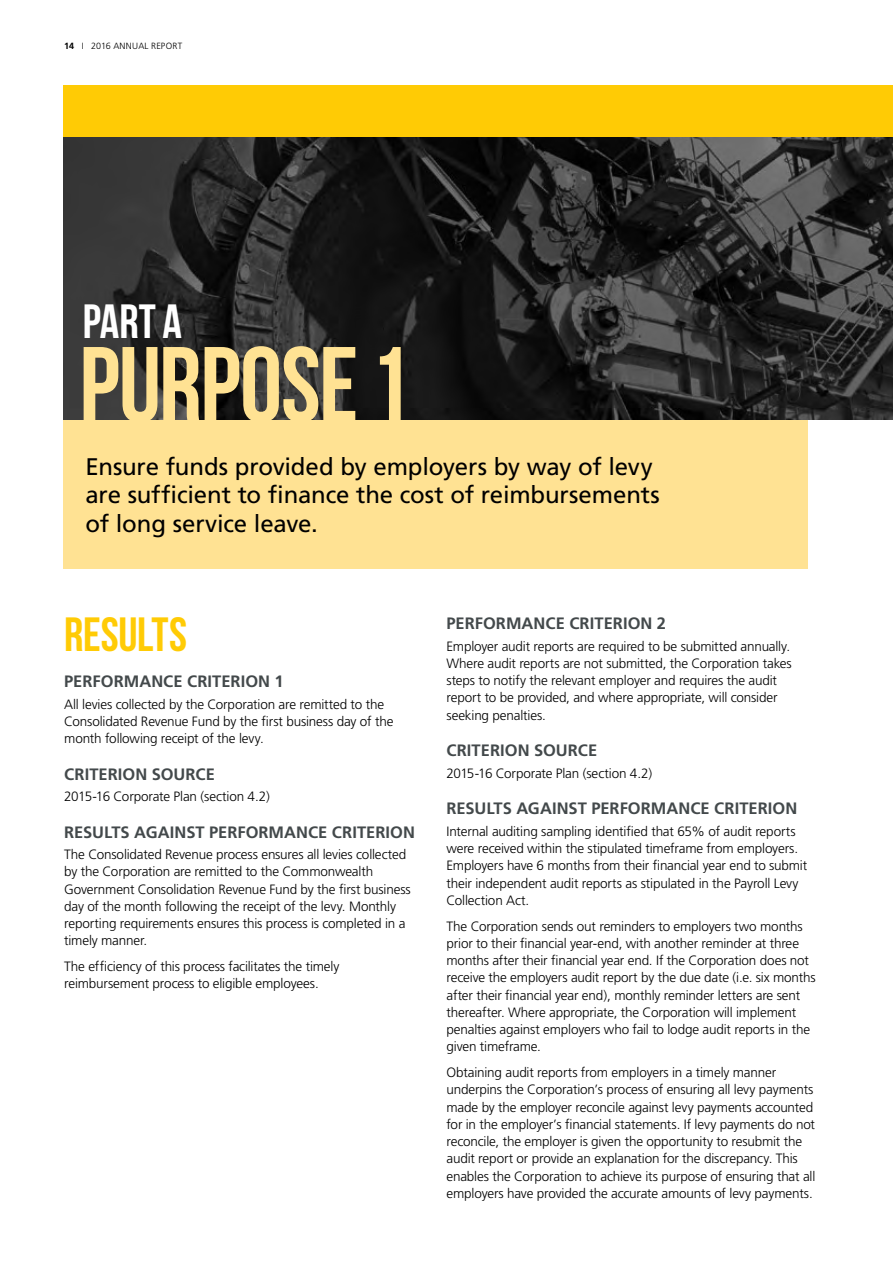
<style>
.page{position:relative;width:893px;height:1263px;background:#fff}
.page>*{position:absolute;margin:0;border:0;box-sizing:border-box;transform-origin:0 0}
.t1{font:106.5px "Bebas Neue";letter-spacing:-.015em;color:#ffe293}
.t2{font:48px "Bebas Neue";letter-spacing:-.005em;color:#ffcb05}
.t3{font:48px "Bebas Neue";color:#fff}
.t4{font:24px/28.5px "Frutiger";letter-spacing:-.005em;color:#000}
.t5{font:700 16.5px "Frutiger CE";color:#43494b}
.t6{font:300 13.5px/17.2px "Frutiger";letter-spacing:-.01em;color:#000}
.t7{font:300 9px "Frutiger";letter-spacing:.025em;color:#000}
.s1{font-family:"Frutiger CE";font-weight:700}
</style>
<div class="page">
<img style="left:64px;top:136px;width:829px;height:284px">
<div style="left:64px;top:420px;width:744px;height:149px;background:#ffe293"></div>
<div style="left:64px;top:85px;width:829px;height:51px;background:#ffcb05"></div>
<p class="t7" style="left:64px;top:41px;width:119px"><span class="s1">14</span> I 2016 ANNUAL REPORT</p>
<h2 class="t3" style="left:83px;top:295px;width:101px">PART A</h2>
<h1 class="t1" style="left:79px;top:326px;width:333px">PURPOSE 1</h1>
<h3 class="t4" style="left:85px;top:452px;width:576px">Ensure funds provided by employers by way of levy are sufficient to finance the cost of reimbursements of long service leave.</h3>
<h2 class="t2" style="left:64px;top:608px;width:124px">RESULTS</h2>
<p class="t5" style="left:64px;top:671px;width:221px">PERFORMANCE CRITERION 1</p>
<p class="t6" style="left:64px;top:695px;width:331px">All levies collected by the Corporation are remitted to the<br>Consolidated Revenue Fund by the first business day of the month following receipt of the levy.</p>
<p class="t5" style="left:64px;top:764px;width:152px">CRITERION SOURCE</p>
<p class="t6" style="left:64px;top:788px;width:207px">2015-16 Corporate Plan (section 4.2)</p>
<p class="t5" style="left:64px;top:822px;width:352px">RESULTS AGAINST PERFORMANCE CRITERION</p>
<p class="t6" style="left:64px;top:846px;width:348px">The Consolidated Revenue process ensures all levies collected by the Corporation are remitted to the Commonwealth Government Consolidation Revenue Fund by the first business day of the month following the receipt of the levy. Monthly reporting requirements ensures this process is completed in a timely manner.</p>
<p class="t6" style="left:64px;top:958px;width:277px">The efficiency of this process facilitates the timely reimbursement process to eligible employees.</p>
<p class="t5" style="left:446px;top:613px;width:221px">PERFORMANCE CRITERION 2</p>
<p class="t6" style="left:446px;top:638px;width:347px">Employer audit reports are required to be submitted annually.<br>Where audit reports are not submitted, the Corporation takes steps to notify the relevant employer and requires the audit report to be provided, and where appropriate, will consider seeking penalties.</p>
<p class="t5" style="left:446px;top:740px;width:152px">CRITERION SOURCE</p>
<p class="t6" style="left:446px;top:765px;width:207px">2015-16 Corporate Plan (section 4.2)</p>
<p class="t5" style="left:446px;top:799px;width:352px">RESULTS AGAINST PERFORMANCE CRITERION</p>
<p class="t6" style="left:446px;top:823px;width:362px">Internal auditing sampling identified that 65% of audit reports were received within the stipulated timeframe from employers.<br>Employers have 6 months from their financial year end to submit their independent audit reports as stipulated in the Payroll Levy Collection Act.</p>
<p class="t6" style="left:446px;top:917px;width:371px">The Corporation sends out reminders to employers two months prior to their financial year-end, with another reminder at three months after their financial year end. If the Corporation does not receive the employers audit report by the due date (i.e. six months after their financial year end), monthly reminder letters are sent thereafter. Where appropriate, the Corporation will implement penalties against employers who fail to lodge audit reports in the given timeframe.</p>
<p class="t6" style="left:446px;top:1064px;width:370px">Obtaining audit reports from employers in a timely manner underpins the Corporation’s process of ensuring all levy payments made by the employer reconcile against levy payments accounted for in the employer’s financial statements. If levy payments do not reconcile, the employer is given the opportunity to resubmit the audit report or provide an explanation for the discrepancy. This enables the Corporation to achieve its purpose of ensuring that all employers have provided the accurate amounts of levy payments.</p>
</div>
